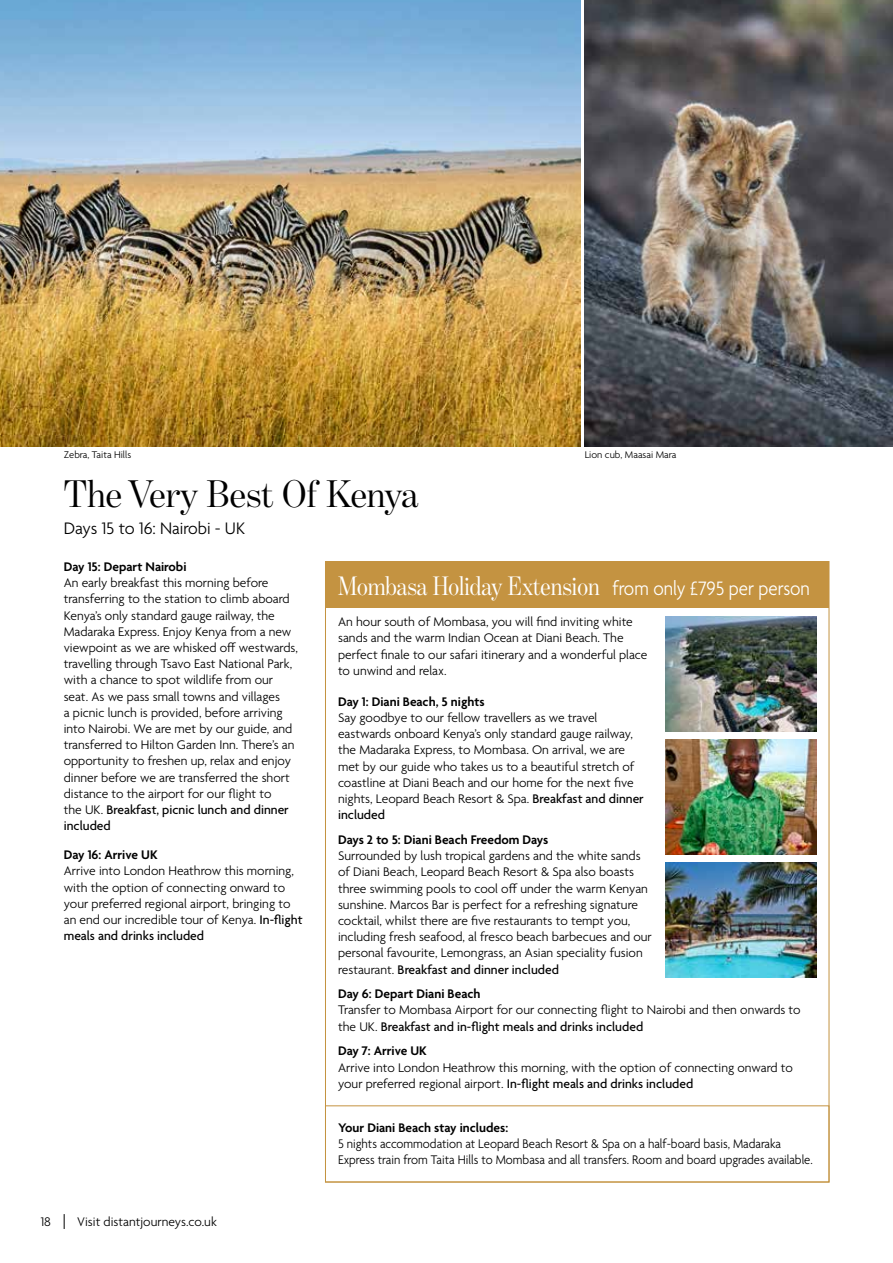
<style>
.page{position:relative;width:893px;height:1263px;background:#fff}
.page>*{position:absolute;margin:0;border:0;box-sizing:border-box;transform-origin:0 0}
.t1{font:39px "Benton Mod Disp";color:#000}
.t2{font:27px "Benton Mod Disp";color:#fff;scale:.9 1}
.t3{font:300 18px "Agenda";color:#000}
.t4{font:300 13.5px/16.2px "Agenda";color:#000}
.t5{font:300 13.5px/16.2px "Agenda";color:#000;scale:.94 1}
.t6{font:600 13.5px "Agenda";color:#000}
.t7{font:300 10.5px "Agenda";color:#000}
.s1{font-weight:500}
.s2{font-family:"Agenda";font-weight:300;font-size:21px}
</style>
<div class="page">
<svg style="left:64px;top:1214px;width:1px;height:15px"></svg>
<img style="left:0;top:0;width:580px;height:446px">
<img style="left:585px;top:0;width:307px;height:446px">
<hr style="left:892px;top:0;width:1px;height:446px;background:#f5fbfe">
<div style="left:325px;top:561px;width:504px;height:47px;background:#c49341"></div>
<img style="left:665px;top:616px;width:151px;height:115px">
<img style="left:665px;top:740px;width:151px;height:114px">
<img style="left:665px;top:863px;width:151px;height:115px">
<div style="left:325px;top:1106px;width:504px;height:76px;border:1px solid #c49341"></div>
<p class="t7" style="left:64px;top:449px;width:69px">Zebra, Taita Hills</p>
<p class="t7" style="left:585px;top:449px;width:93px">Lion cub, Maasai Mara</p>
<h1 class="t1" style="left:64px;top:472px;width:356px">The Very Best Of Kenya</h1>
<h3 class="t3" style="left:64px;top:519px;width:183px">Days 15 to 16: Nairobi - UK</h3>
<p class="t6" style="left:64px;top:559px;width:124px">Day 15: Depart Nairobi</p>
<p class="t4" style="left:64px;top:576px;width:236px">An early breakfast this morning before transferring to the station to climb aboard Kenya’s only standard gauge railway, the Madaraka Express. Enjoy Kenya from a new viewpoint as we are whisked off westwards, travelling through Tsavo East National Park, with a chance to spot wildlife from our seat. As we pass small towns and villages<br>a picnic lunch is provided, before arriving into Nairobi. We are met by our guide, and transferred to Hilton Garden Inn. There’s an opportunity to freshen up, relax and enjoy dinner before we are transferred the short distance to the airport for our flight to<br>the UK. <span class="s1">Breakfast, picnic lunch and dinner included</span></p>
<p class="t6" style="left:64px;top:847px;width:95px">Day 16: Arrive UK</p>
<p class="t4" style="left:64px;top:864px;width:240px">Arrive into London Heathrow this morning, with the option of connecting onward to your preferred regional airport, bringing to an end our incredible tour of Kenya. <span class="s1">In-flight meals and drinks included</span></p>
<p class="t4" style="left:38px;top:1214px;width:14px">0718</p>
<p class="t4" style="left:77px;top:1214px;width:141px">Visit distantjourneys.co.uk</p>
<h2 class="t2" style="left:338px;top:570px;width:526px">Mombasa Holiday Extension <span class="s2">from only £795 per person</span></h2>
<p class="t4" style="left:338px;top:615px;width:311px">An hour south of Mombasa, you will find inviting white sands and the warm Indian Ocean at Diani Beach. The perfect finale to our safari itinerary and a wonderful place to unwind and relax.</p>
<p class="t6" style="left:338px;top:694px;width:148px">Day 1: Diani Beach, 5 nights</p>
<p class="t4" style="left:338px;top:710px;width:307px">Say goodbye to our fellow travellers as we travel eastwards onboard Kenya’s only standard gauge railway, the Madaraka Express, to Mombasa. On arrival, we are met by our guide who takes us to a beautiful stretch of coastline at Diani Beach and our home for the next five nights, Leopard Beach Resort &amp; Spa. <span class="s1">Breakfast and dinner included</span></p>
<p class="t6" style="left:338px;top:832px;width:212px">Days 2 to 5: Diani Beach Freedom Days</p>
<p class="t4" style="left:338px;top:848px;width:315px">Surrounded by lush tropical gardens and the white sands of Diani Beach, Leopard Beach Resort &amp; Spa also boasts three swimming pools to cool off under the warm Kenyan sunshine. Marcos Bar is perfect for a refreshing signature cocktail, whilst there are five restaurants to tempt you, including fresh seafood, al fresco beach barbecues and our personal favourite, Lemongrass, an Asian speciality fusion restaurant. <span class="s1">Breakfast and dinner included</span></p>
<p class="t6" style="left:338px;top:987px;width:144px">Day 6: Depart Diani Beach</p>
<p class="t4" style="left:338px;top:1003px;width:464px">Transfer to Mombasa Airport for our connecting flight to Nairobi and then onwards to the UK. <span class="s1">Breakfast and in-flight meals and drinks included</span></p>
<p class="t6" style="left:338px;top:1044px;width:90px">Day 7: Arrive UK</p>
<p class="t4" style="left:338px;top:1060px;width:456px">Arrive into London Heathrow this morning, with the option of connecting onward to your preferred regional airport. <span class="s1">In-flight meals and drinks included</span></p>
<p class="t6" style="left:338px;top:1120px;width:172px">Your Diani Beach stay includes:</p>
<p class="t5" style="left:338px;top:1136px;width:506px">5 nights accommodation at Leopard Beach Resort &amp; Spa on a half-board basis, Madaraka<br>Express train from Taita Hills to Mombasa and all transfers. Room and board upgrades available.</p>
</div>
